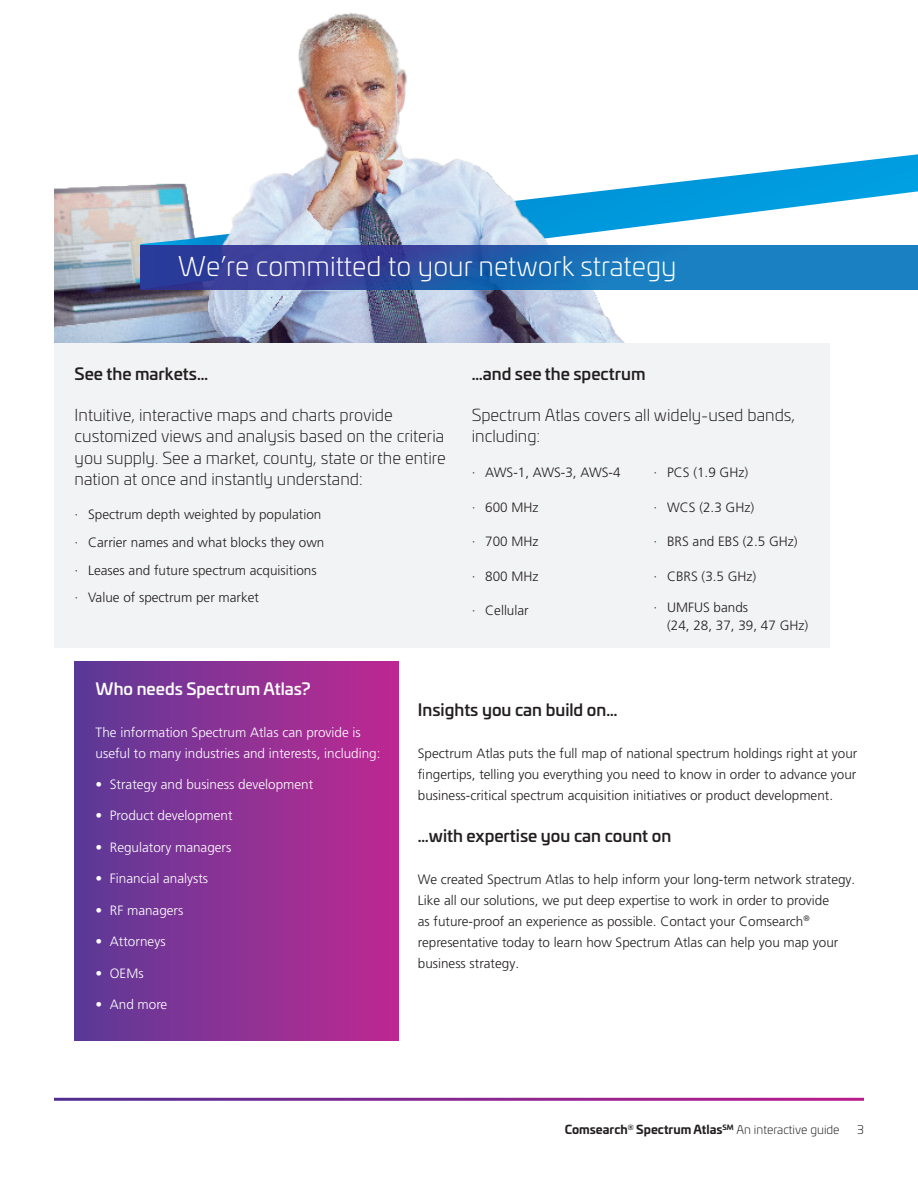
<style>
.page{position:relative;width:918px;height:1188px;background:#fff}
.page>*{position:absolute;margin:0;border:0;box-sizing:border-box;transform-origin:0 0}
.t1{font:300 27px "Univia Pro";color:#fff}
.t2{font:300 16.5px/21px "Univia Pro";color:#231f20}
.t3{font:500 16.5px "Univia Pro";color:#231f20}
.t4{font:500 16.5px "Univia Pro";color:#fff}
.t5{font:300 13.5px/21px "Frutiger LT Pro";color:#231f20}
.t6{font:300 13.5px/21px "Frutiger LT Pro";color:#fff}
.t7{font:700 12px "Univia Pro";color:#231f20}
.t8{font:300 12px "Univia Pro";color:#231f20}
.s1{font-weight:300}
</style>
<div class="page">
<div style="left:75px;top:662px;width:324px;height:379px;background:linear-gradient(to right,#5b3a97,#bf2992)"></div>
<svg style="left:663px;top:154px;width:255px;height:70px"></svg>
<img style="left:54px;top:13px;width:609px;height:330px">
<div style="left:54px;top:343px;width:775px;height:305px;background:#f2f3f4"></div>
<svg style="left:140px;top:236px;width:76px;height:9px"></svg>
<svg style="left:140px;top:245px;width:778px;height:45px;background:#2360ae"></svg>
<h1 class="t1" style="left:178px;top:247px;width:500px">We’re committed to your network strategy</h1>
<p class="t3" style="left:75px;top:361px;width:135px">See the markets…</p>
<p class="t2" style="left:75px;top:404px;width:373px">Intuitive, interactive maps and charts provide customized views and analysis based on the criteria you supply. See a market, county, state or the entire nation at once and instantly understand:</p>
<p class="t5" style="left:75px;top:501px;width:251px;line-height:27.8px">· Spectrum depth weighted by population · Carrier names and what blocks they own · Leases and future spectrum acquisitions<br>· Value of spectrum per market</p>
<p class="t3" style="left:472px;top:361px;width:175px">…and see the spectrum</p>
<p class="t2" style="left:472px;top:404px;width:325px">Spectrum Atlas covers all widely-used bands, including:</p>
<p class="t5" style="left:472px;top:462px;width:150px">· AWS-1, AWS-3, AWS-4</p>
<p class="t5" style="left:472px;top:496px;width:68px">· 600 MHz</p>
<p class="t5" style="left:472px;top:531px;width:68px">· 700 MHz</p>
<p class="t5" style="left:472px;top:565px;width:68px">· 800 MHz</p>
<p class="t5" style="left:472px;top:600px;width:58px">· Cellular</p>
<p class="t5" style="left:654px;top:462px;width:96px">· PCS (1.9 GHz)</p>
<p class="t5" style="left:654px;top:496px;width:102px">· WCS (2.3 GHz)</p>
<p class="t5" style="left:654px;top:531px;width:146px">· BRS and EBS (2.5 GHz)</p>
<p class="t5" style="left:654px;top:565px;width:104px">· CBRS (3.5 GHz)</p>
<p class="t5" style="left:667px;top:598px;width:143px;line-height:18px;text-indent:-14px">· UMFUS bands<br>(24, 28, 37, 39, 47 GHz)</p>
<p class="t4" style="left:96px;top:676px;width:216px">Who needs Spectrum Atlas?</p>
<p class="t6" style="left:96px;top:721px;width:286px">The information Spectrum Atlas can provide is useful to many industries and interests, including:</p>
<p class="t6" style="left:96px;top:774px;width:219px">• Strategy and business development</p>
<p class="t6" style="left:96px;top:805px;width:139px">• Product development</p>
<p class="t6" style="left:96px;top:837px;width:137px">• Regulatory managers</p>
<p class="t6" style="left:96px;top:868px;width:114px">• Financial analysts</p>
<p class="t6" style="left:96px;top:900px;width:89px">• RF managers</p>
<p class="t6" style="left:96px;top:931px;width:71px">• Attorneys</p>
<p class="t6" style="left:96px;top:963px;width:50px">• OEMs</p>
<p class="t6" style="left:96px;top:994px;width:73px">• And more</p>
<p class="t3" style="left:418px;top:697px;width:201px">Insights you can build on…</p>
<p class="t5" style="left:418px;top:742px;width:441px;text-align:justify">Spectrum Atlas puts the full map of national spectrum holdings right at your fingertips, telling you everything you need to know in order to advance your business-critical spectrum acquisition initiatives or product development.</p>
<p class="t3" style="left:418px;top:823px;width:255px">…with expertise you can count on</p>
<p class="t5" style="left:418px;top:868px;width:439px">We created Spectrum Atlas to help inform your long-term network strategy.<br>Like all our solutions, we put deep expertise to work in order to provide<br>as future-proof an experience as possible. Contact your Comsearch<sup>® </sup>representative today to learn how Spectrum Atlas can help you map your business strategy.</p>
<p class="t7" style="left:565px;top:1120px;width:276px">Comsearch<sup>®</sup> Spectrum Atlas<sup>SM</sup> <span class="s1">An interactive guide</span></p>
<p class="t8" style="left:857px;top:1121px;width:8px">3</p>
</div>
